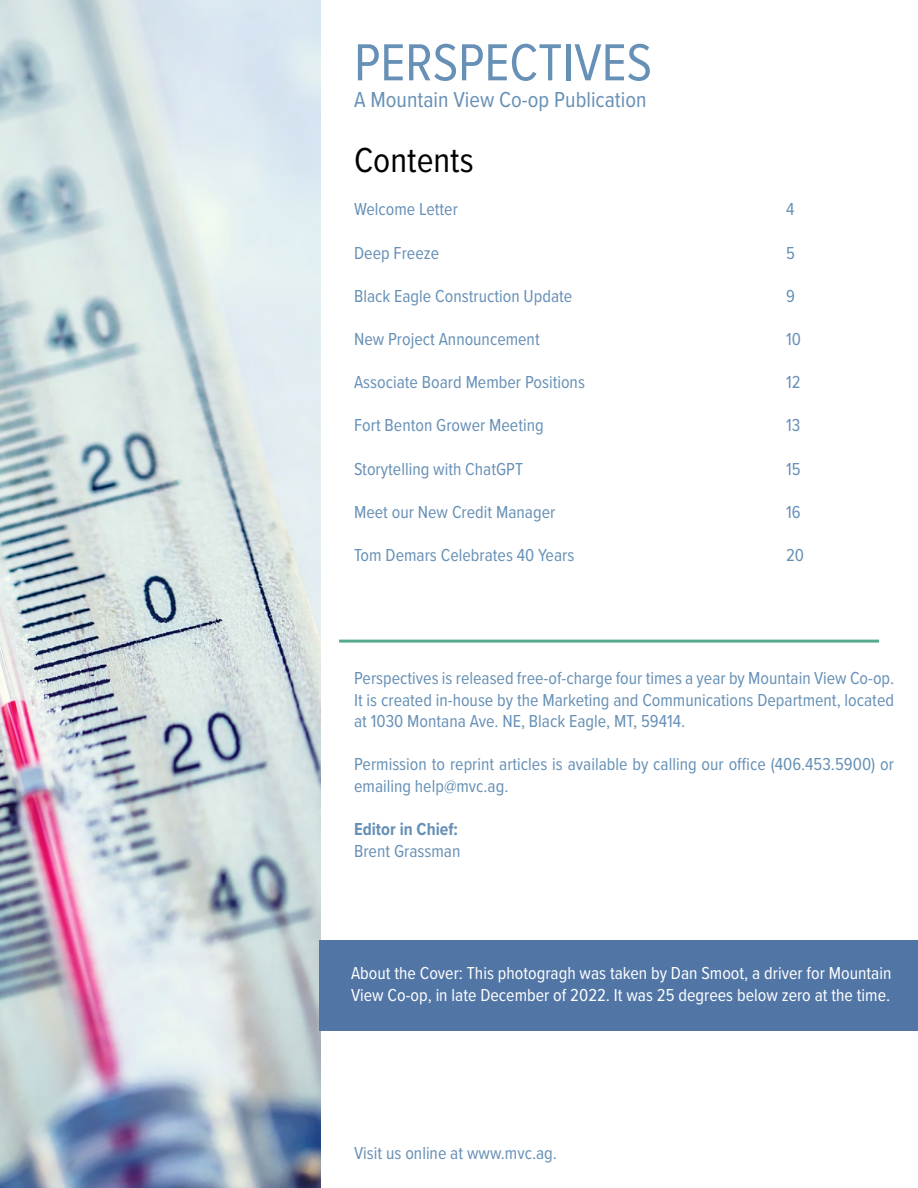
<style>
.page{position:relative;width:918px;height:1188px;background:#fff}
.page>*{position:absolute;margin:0;border:0;box-sizing:border-box;transform-origin:0 0}
.t1{font:54px "Proxima Nova Cond";color:#6790b6}
.t2{font:36px "Proxima Nova Cond";color:#000}
.t3{font:22.5px "Proxima Nova Cond";color:#6790b6}
.t4{font:18px/21.6px "Proxima Nova Cond";color:#6790b6;text-align:justify}
.t5{font:18px/21.6px "Proxima Nova Cond";color:#fff}
.t6{font:700 18px "Proxima Nova Cond";color:#6790b6}
</style>
<div class="page">
<img style="left:0;top:0;width:320px;height:1188px">
<hr style="left:339px;top:640px;width:540px;height:3px;background:#57aa8e">
<div style="left:320px;top:940px;width:598px;height:91px;background:#5176a6"></div>
<h1 class="t1" style="left:354px;top:23px;width:299px">PERSPECTIVES</h1>
<p class="t3" style="left:354px;top:83px;width:294px">A Mountain View Co-op Publication</p>
<h2 class="t2" style="left:354px;top:134px;width:121px">Contents</h2>
<p class="t4" style="left:354px;top:198px;width:105px">Welcome Letter</p>
<p class="t4" style="left:786px;top:198px;width:10px">4</p>
<p class="t4" style="left:354px;top:241px;width:87px">Deep Freeze</p>
<p class="t4" style="left:786px;top:241px;width:10px">5</p>
<p class="t4" style="left:354px;top:284px;width:220px">Black Eagle Construction Update</p>
<p class="t4" style="left:786px;top:284px;width:10px">9</p>
<p class="t4" style="left:354px;top:327px;width:187px">New Project Announcement</p>
<p class="t4" style="left:786px;top:327px;width:16px">10</p>
<p class="t4" style="left:354px;top:371px;width:232px">Associate Board Member Positions</p>
<p class="t4" style="left:786px;top:371px;width:16px">12</p>
<p class="t4" style="left:354px;top:414px;width:191px">Fort Benton Grower Meeting</p>
<p class="t4" style="left:786px;top:414px;width:16px">13</p>
<p class="t4" style="left:354px;top:457px;width:170px">Storytelling with ChatGPT</p>
<p class="t4" style="left:786px;top:457px;width:16px">15</p>
<p class="t4" style="left:354px;top:500px;width:203px">Meet our New Credit Manager</p>
<p class="t4" style="left:786px;top:500px;width:16px">16</p>
<p class="t4" style="left:354px;top:543px;width:222px">Tom Demars Celebrates 40 Years</p>
<p class="t4" style="left:786px;top:543px;width:20px">20</p>
<p class="t4" style="left:354px;top:666px;width:542px">Perspectives is released free-of-charge four times a year by Mountain View Co-op.<br>It is created in-house by the Marketing and Communications Department, located at 1030 Montana Ave. NE, Black Eagle, MT, 59414.</p>
<p class="t4" style="left:354px;top:753px;width:541px">Permission to reprint articles is available by calling our office (406.453.5900) or emailing help@mvc.ag.</p>
<p class="t6" style="left:354px;top:816px;width:105px">Editor in Chief:</p>
<p class="t4" style="left:354px;top:839px;width:108px">Brent Grassman</p>
<p class="t5" style="left:351px;top:962px;width:542px">About the Cover: This photogragh was taken by Dan Smoot, a driver for Mountain<br>View Co-op, in late December of 2022. It was 25 degrees below zero at the time.</p>
<p class="t4" style="left:354px;top:1142px;width:204px">Visit us online at www.mvc.ag.</p>
</div>
